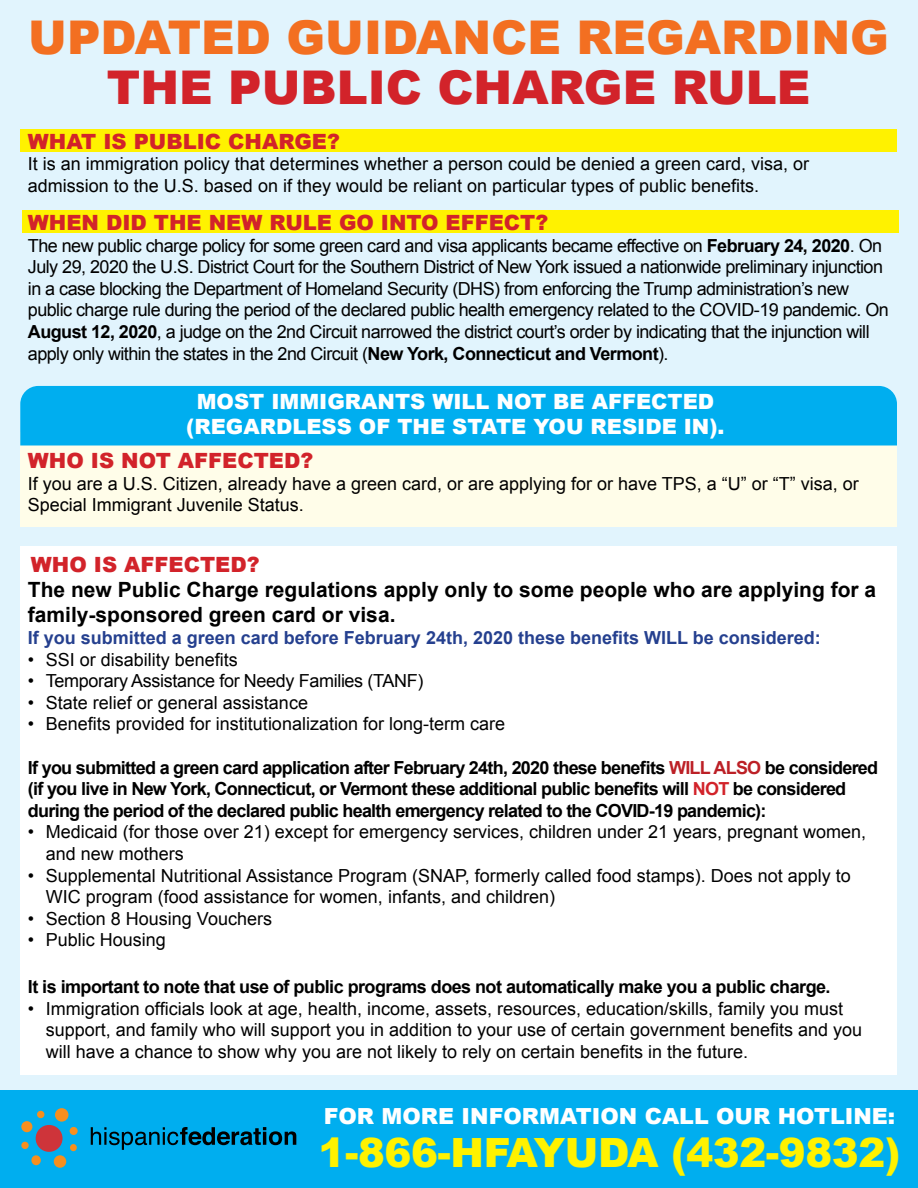
<style>
.page{position:relative;width:918px;height:1188px;background:#e1f4fd}
.page>*{position:absolute;margin:0;border:0;box-sizing:border-box;transform-origin:0 0}
.t1{font:900 46.5px "Arial";color:#f36f21}
.t2{font:900 46.5px "Arial";color:#d2232a}
.t3{font:900 40.35px "Arial";letter-spacing:-.01em;color:#fff200}
.t4{font:900 22.2px "Arial";color:#fff}
.t5{font:700 21px/25.2px "Arial";color:#000}
.t6{font:900 21px "Arial";color:#d2232a}
.t7{font:900 21px/25.2px "Arial";color:#fff;text-align:center}
.t8{font:18px/21.6px "Arial";color:#000}
.t9{font:18px/21.6px "Arial";letter-spacing:-.03em;color:#000}
.t10{font:700 18px/21.6px "Arial";letter-spacing:-.04em;color:#000}
.t11{font:700 18px "Arial";color:#25408f}
.t12{font:18px "Arial";letter-spacing:-.02em;color:#000}
.s1{font-weight:700}
.s2{color:#bc2026}
.s3{color:#d2232a}
</style>
<div class="page">
<div style="left:0;top:1090px;width:918px;height:98px;background:#00aeef"></div>
<div style="left:20px;top:129px;width:877px;height:23px;background:#fff200"></div>
<div style="left:22px;top:210px;width:876px;height:23px;background:#fff200"></div>
<div style="left:20px;top:432px;width:877px;height:94px;background:#fffde9"></div>
<div style="left:20px;top:386px;width:877px;height:60px;background:#00aeef"></div>
<div style="left:20px;top:546px;width:877px;height:528px;background:#fff"></div>
<div style="left:36px;top:1125px;width:27px;height:27px;background:#ce343a;border-radius:50%"></div>
<div style="left:37px;top:1111px;width:7px;height:7px;background:#f78f1e;border-radius:50%"></div>
<div style="left:21px;top:1121px;width:11px;height:11px;background:#f78f1e;border-radius:50%"></div>
<div style="left:54px;top:1155px;width:12px;height:13px;background:#f78f1e;border-radius:50%"></div>
<div style="left:31px;top:1155px;width:10px;height:10px;background:#f78f1e;border-radius:50%"></div>
<div style="left:70px;top:1144px;width:7px;height:7px;background:#f78f1e;border-radius:50%"></div>
<div style="left:21px;top:1142px;width:8px;height:7px;background:#f78f1e;border-radius:50%"></div>
<div style="left:55px;top:1108px;width:13px;height:14px;background:#f78f1e;border-radius:50%"></div>
<div style="left:70px;top:1127px;width:8px;height:8px;background:#f78f1e;border-radius:50%"></div>
<svg style="left:91px;top:1127px;width:205px;height:23px"></svg>
<h1 class="t1" style="left:28px;top:4px;width:862px">UPDATED GUIDANCE REGARDING</h1>
<h1 class="t2" style="left:107px;top:53px;width:705px">THE PUBLIC CHARGE RULE</h1>
<p class="t6" style="left:28px;top:126px;width:314px">WHAT IS PUBLIC CHARGE?</p>
<p class="t8" style="left:28px;top:153px;width:783px">It is an immigration policy that determines whether a person could be denied a green card, visa, or admission to the U.S. based on if they would be reliant on particular types of public benefits.</p>
<p class="t6" style="left:28px;top:207px;width:522px">WHEN DID THE NEW RULE GO INTO EFFECT?</p>
<p class="t9" style="left:28px;top:235px;width:862px">The new public charge policy for some green card and visa applicants became effective on <span class="s1">February 24, 2020</span>. On July 29, 2020 the U.S. District Court for the Southern District of New York issued a nationwide preliminary injunction in a case blocking the Department of Homeland Security (DHS) from enforcing the Trump administration’s new public charge rule during the period of the declared public health emergency related to the COVID-19 pandemic. On <span class="s1">August 12, 2020</span>, a judge on the 2nd Circuit narrowed the district court’s order by indicating that the injunction will apply only within the states in the 2nd Circuit (<span class="s1">New York, Connecticut and Vermont</span>).</p>
<p class="t7" style="left:186px;top:388px;width:540px">MOST IMMIGRANTS WILL NOT BE AFFECTED (REGARDLESS OF THE STATE YOU RESIDE IN).</p>
<p class="t6" style="left:28px;top:445px;width:287px">WHO IS NOT AFFECTED?</p>
<p class="t8" style="left:28px;top:473px;width:833px">If you are a U.S. Citizen, already have a green card, or are applying for or have TPS, a “U” or “T” visa, or<br>Special Immigrant Juvenile Status.</p>
<p class="t6" style="left:31px;top:549px;width:230px">WHO IS AFFECTED?</p>
<p class="t5" style="left:28px;top:578px;width:850px">The new Public Charge regulations apply only to some people who are applying for a family-sponsored green card or visa.</p>
<p class="t11" style="left:28px;top:626px;width:794px">If you submitted a green card before February 24th, 2020 these benefits WILL be considered:</p>
<p class="t8" style="left:28px;top:649px;width:212px">• SSI or disability benefits</p>
<p class="t12" style="left:28px;top:669px;width:397px">• Temporary Assistance for Needy Families (TANF)</p>
<p class="t8" style="left:28px;top:692px;width:282px">• State relief or general assistance</p>
<p class="t8" style="left:28px;top:714px;width:479px">• Benefits provided for institutionalization for long-term care</p>
<p class="t10" style="left:28px;top:757px;width:852px">If you submitted a green card application after February 24th, 2020 these benefits <span class="s2">WILL ALSO</span> be considered (if you live in New York, Connecticut, or Vermont these additional public benefits will <span class="s3">NOT</span> be considered during the period of the declared public health emergency related to the COVID-19 pandemic):</p>
<p class="t8" style="left:46px;top:822px;width:822px;text-indent:-18px">• Medicaid (for those over 21) except for emergency services, children under 21 years, pregnant women, and new mothers</p>
<p class="t8" style="left:46px;top:865px;width:807px;text-indent:-18px">• Supplemental Nutritional Assistance Program (SNAP, formerly called food stamps). Does not apply to<br>WIC program (food assistance for women, infants, and children)</p>
<p class="t8" style="left:28px;top:908px;width:246px">• Section 8 Housing Vouchers</p>
<p class="t8" style="left:28px;top:930px;width:140px">• Public Housing</p>
<p class="t10" style="left:28px;top:977px;width:804px">It is important to note that use of public programs does not automatically make you a public charge.</p>
<p class="t8" style="left:46px;top:998px;width:818px;text-indent:-18px">• Immigration officials look at age, health, income, assets, resources, education/skills, family you must support, and family who will support you in addition to your use of certain government benefits and you will have a chance to show why you are not likely to rely on certain benefits in the future.</p>
<p class="t4" style="left:324px;top:1100px;width:573px">FOR MORE INFORMATION CALL OUR HOTLINE:</p>
<h2 class="t3" style="left:319px;top:1123px;width:583px">1-866-HFAYUDA (432-9832)</h2>
</div>
